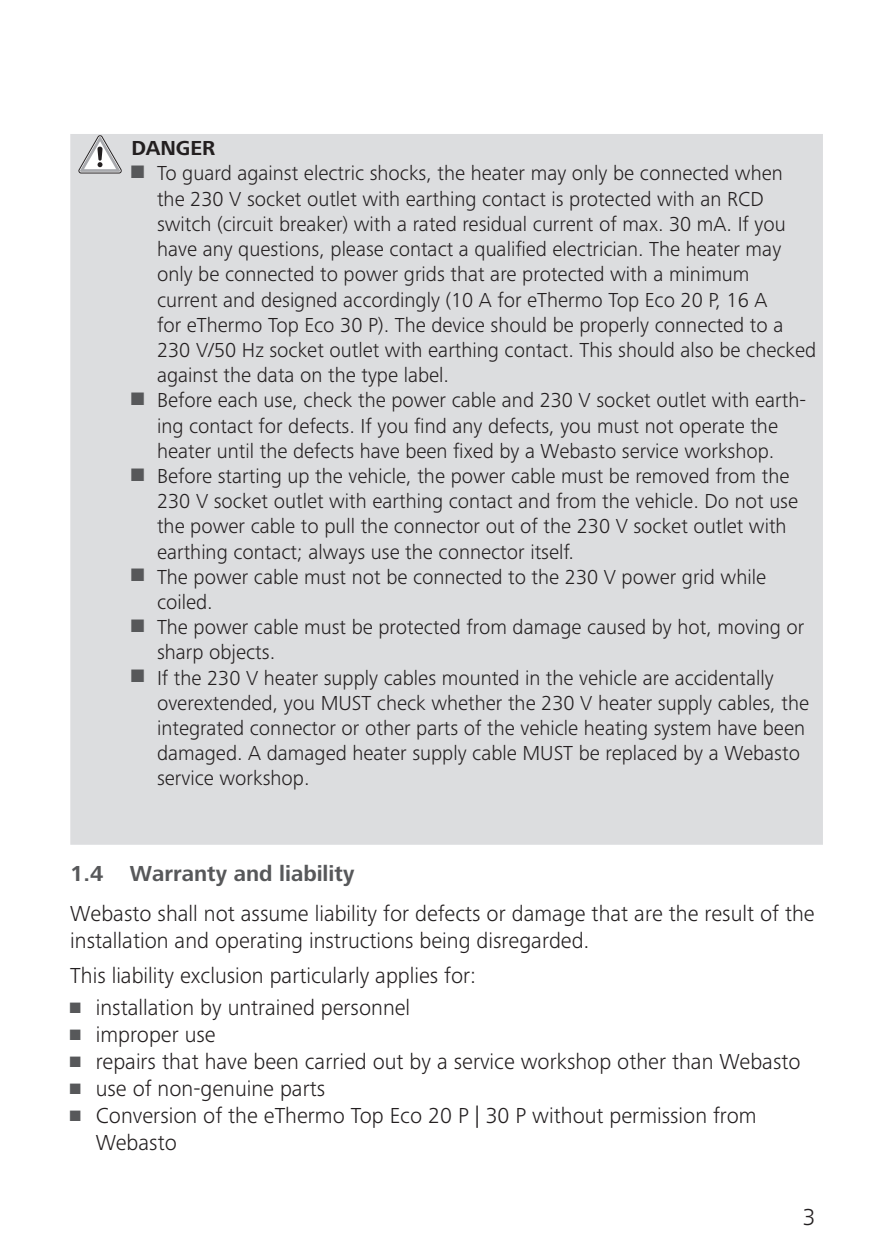
<style>
.page{position:relative;width:893px;height:1259px;background:#fff}
.page>*{position:absolute;margin:0;border:0;box-sizing:border-box;transform-origin:0 0}
.t1{font:300 24px "Frutiger Next LTW1 G";color:#231f20}
.t2{font:300 22.5px/27px "Frutiger Next LTW1 G";color:#231f20}
.t3{font:700 22.5px "Frutiger Next LTW1 G";color:#57585a}
.t4{font:300 21px/25.2px "Frutiger Next LTW1 G";color:#231f20}
.t5{font:700 21px "Frutiger Next LTW1 G";color:#231f20}
.s1{font-family:"Arial Narrow";font-weight:400;font-size:27px;color:#57585a}
.s2{font-family:"Arial Narrow";font-weight:400;color:#57585a}
</style>
<div class="page">
<div style="left:70px;top:134px;width:753px;height:710px;background:#dcdddf"></div>
<svg style="left:79px;top:136px;width:42px;height:37px"></svg>
<p class="t5" style="left:132px;top:136px;width:85px">DANGER</p>
<p class="t4" style="left:157px;top:161px;width:661px;text-indent:-26px"><span class="s1">■</span> To guard against electric shocks, the heater may only be connected when<br>the 230 V socket outlet with earthing contact is protected with an RCD switch (circuit breaker) with a rated residual current of max. 30 mA. If you have any questions, please contact a qualified electrician. The heater may only be connected to power grids that are protected with a minimum<br>current and designed accordingly (10 A for eThermo Top Eco 20 P, 16 A<br>for eThermo Top Eco 30 P). The device should be properly connected to a 230 V/50 Hz socket outlet with earthing contact. This should also be checked against the data on the type label.</p>
<p class="t4" style="left:132px;top:388px;width:676px;text-align:center"><span class="s1">■</span> Before each use, check the power cable and 230 V socket outlet with earth&shy;ing contact for defects. If you find any defects, you must not operate the heater until the defects have been fixed by a Webasto service workshop.</p>
<p class="t4" style="left:157px;top:463px;width:643px;text-indent:-26px"><span class="s1">■</span> Before starting up the vehicle, the power cable must be removed from the 230 V socket outlet with earthing contact and from the vehicle. Do not use the power cable to pull the connector out of the 230 V socket outlet with earthing contact; always use the connector itself.</p>
<p class="t4" style="left:157px;top:564px;width:611px;text-indent:-26px"><span class="s1">■</span> The power cable must not be connected to the 230 V power grid while coiled.</p>
<p class="t4" style="left:157px;top:614px;width:649px;text-indent:-26px"><span class="s1">■</span> The power cable must be protected from damage caused by hot, moving or sharp objects.</p>
<p class="t4" style="left:157px;top:665px;width:654px;text-indent:-26px"><span class="s1">■</span> If the 230 V heater supply cables mounted in the vehicle are accidentally overextended, you MUST check whether the 230 V heater supply cables, the integrated connector or other parts of the vehicle heating system have been damaged. A damaged heater supply cable MUST be replaced by a Webasto service workshop.</p>
<p class="t3" style="left:70px;top:860px;width:286px">1.4 Warranty and liability</p>
<p class="t2" style="left:70px;top:900px;width:746px">Webasto shall not assume liability for defects or damage that are the result of the installation and operating instructions being disregarded.</p>
<p class="t2" style="left:70px;top:962px;width:407px">This liability exclusion particularly applies for:</p>
<p class="t2" style="left:70px;top:993px;width:341px"><span class="s2">■</span> installation by untrained personnel</p>
<p class="t2" style="left:70px;top:1020px;width:147px"><span class="s2">■</span> improper use</p>
<p class="t2" style="left:70px;top:1047px;width:732px"><span class="s2">■</span> repairs that have been carried out by a service workshop other than Webasto</p>
<p class="t2" style="left:70px;top:1074px;width:256px"><span class="s2">■</span> use of non-genuine parts</p>
<p class="t2" style="left:96px;top:1101px;width:662px;text-indent:-26px"><span class="s2">■</span> Conversion of the eThermo Top Eco 20 P | 30 P without permission from<br>Webasto</p>
<p class="t1" style="left:803px;top:1203px;width:14px">3</p>
</div>
